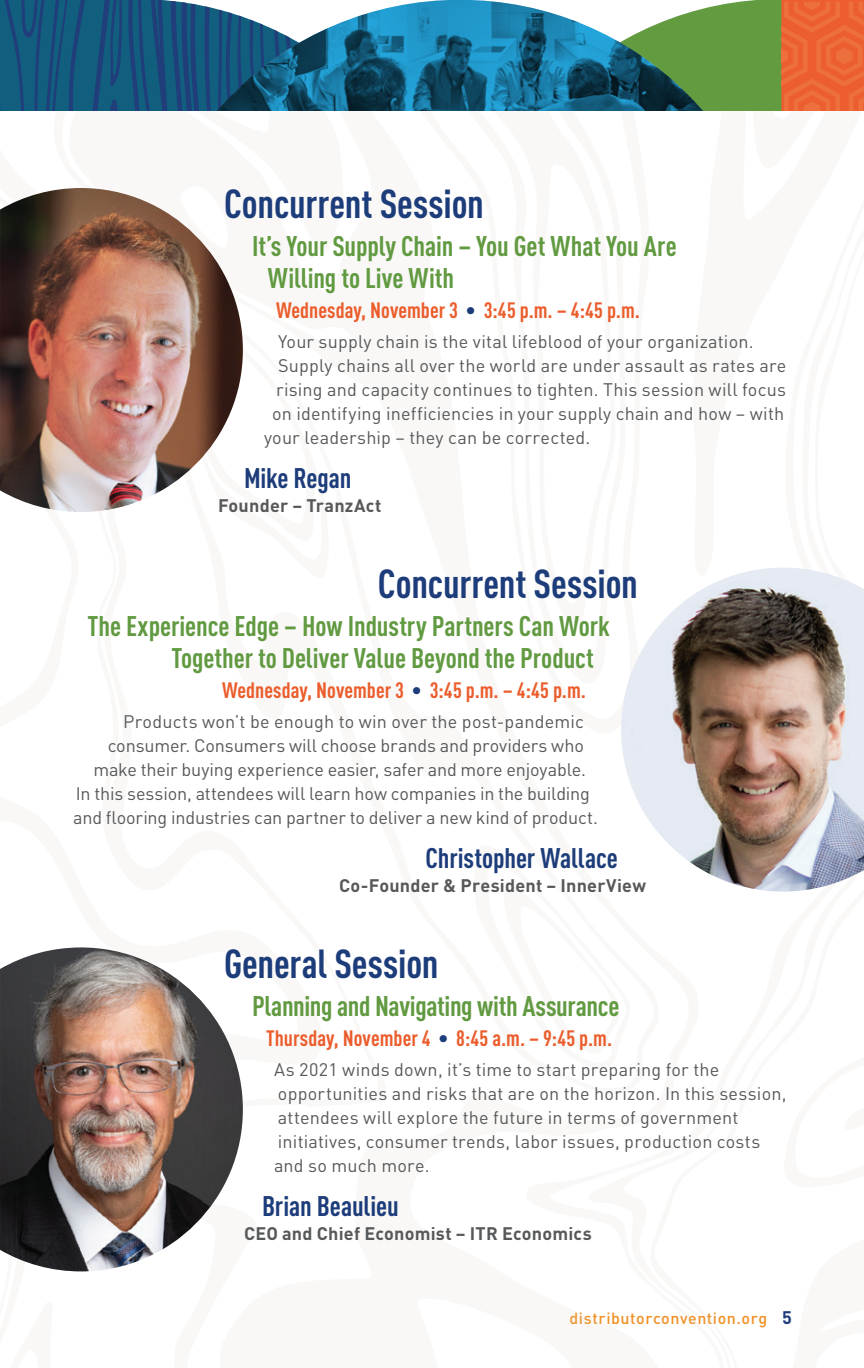
<style>
.page{position:relative;width:864px;height:1368px;background:#fff}
.page>*{position:absolute;margin:0;border:0;box-sizing:border-box;transform-origin:0 0}
.t1{font:700 condensed 40px "DIN Pro";letter-spacing:-.005em;color:#1d3c7a}
.t2{font:700 condensed 28px/32px "DIN Pro";letter-spacing:-.005em;color:#619a41}
.t3{font:700 condensed 28px "DIN Pro";letter-spacing:-.005em;color:#1d3c7a}
.t4{font:700 condensed 22px "DIN Pro";color:#eb5d2c}
.t5{font:18px/24px "DIN Pro";letter-spacing:.01em;color:#57585a}
.t6{font:18px "DIN Pro";letter-spacing:-.01em;color:#57585a}
.t7{font:700 18px "DIN Pro";letter-spacing:.01em;color:#57585a}
.t8{font:500 16px "DIN Pro";letter-spacing:.035em;color:#f09024}
.s1{color:#1d3c7a}
.s2{font-weight:700;font-size:18px;color:#1d3c7a}
</style>
<div class="page">
<svg style="left:0;top:0;width:864px;height:111px"></svg>
<img style="left:0;top:188px;width:243px;height:324px">
<img style="left:0;top:947px;width:243px;height:324px">
<img style="left:621px;top:568px;width:243px;height:324px">
<h1 class="t1" style="left:224px;top:174px;width:262px">Concurrent Session</h1>
<h2 class="t2" style="left:268px;top:228px;width:410px;text-indent:-16px">It’s Your Supply Chain – You Get What You Are<br>Willing to Live With</h2>
<p class="t4" style="left:276px;top:294px;width:366px">Wednesday, November 3 <span class="s1">•</span> 3:45 p.m. – 4:45 p.m.</p>
<p class="t5" style="left:278px;top:328px;width:477px">Your supply chain is the vital lifeblood of your organization.</p>
<p class="t5" style="left:278px;top:352px;width:510px">Supply chains all over the world are under assault as rates are</p>
<p class="t5" style="left:276px;top:376px;width:512px">rising and capacity continues to tighten. This session will focus</p>
<p class="t5" style="left:272px;top:400px;width:514px">on identifying inefficiencies in your supply chain and how – with</p>
<p class="t5" style="left:264px;top:424px;width:328px">your leadership – they can be corrected.</p>
<h2 class="t3" style="left:244px;top:457px;width:109px">Mike Regan</h2>
<p class="t7" style="left:218px;top:490px;width:165px">Founder – TranzAct</p>
<h1 class="t1" style="left:378px;top:554px;width:261px">Concurrent Session</h1>
<h2 class="t2" style="left:171px;top:608px;width:440px;text-indent:-84px">The Experience Edge – How Industry Partners Can Work<br>Together to Deliver Value Beyond the Product</h2>
<p class="t4" style="left:222px;top:674px;width:366px">Wednesday, November 3 <span class="s1">•</span> 3:45 p.m. – 4:45 p.m.</p>
<p class="t5" style="left:123px;top:708px;width:462px">Products won’t be enough to win over the post-pandemic</p>
<p class="t5" style="left:108px;top:732px;width:478px">consumer. Consumers will choose brands and providers who</p>
<p class="t6" style="left:93px;top:755px;width:494px">make their buying experience easier, safer and more enjoyable.</p>
<p class="t6" style="left:76px;top:779px;width:516px">In this session, attendees will learn how companies in the building</p>
<p class="t5" style="left:73px;top:804px;width:526px">and flooring industries can partner to deliver a new kind of product.</p>
<h2 class="t3" style="left:426px;top:837px;width:194px">Christopher Wallace</h2>
<p class="t7" style="left:339px;top:871px;width:309px">Co-Founder &amp; President – InnerView</p>
<h1 class="t1" style="left:224px;top:934px;width:216px">General Session</h1>
<h2 class="t2" style="left:252px;top:988px;width:369px">Planning and Navigating with Assurance</h2>
<p class="t4" style="left:266px;top:1022px;width:348px">Thursday, November 4 <span class="s1">•</span> 8:45 a.m. – 9:45 p.m.</p>
<p class="t5" style="left:274px;top:1056px;width:514px">As 2021 winds down, it’s time to start preparing for the opportunities and risks that are on the horizon. In this session, attendees will explore the future in terms of government initiatives, consumer trends, labor issues, production costs and so much more.</p>
<h2 class="t3" style="left:262px;top:1185px;width:138px">Brian Beaulieu</h2>
<p class="t7" style="left:244px;top:1218px;width:349px">CEO and Chief Economist – ITR Economics</p>
<p class="t8" style="left:570px;top:1305px;width:224px">distributorconvention.org <span class="s2">5</span></p>
</div>
